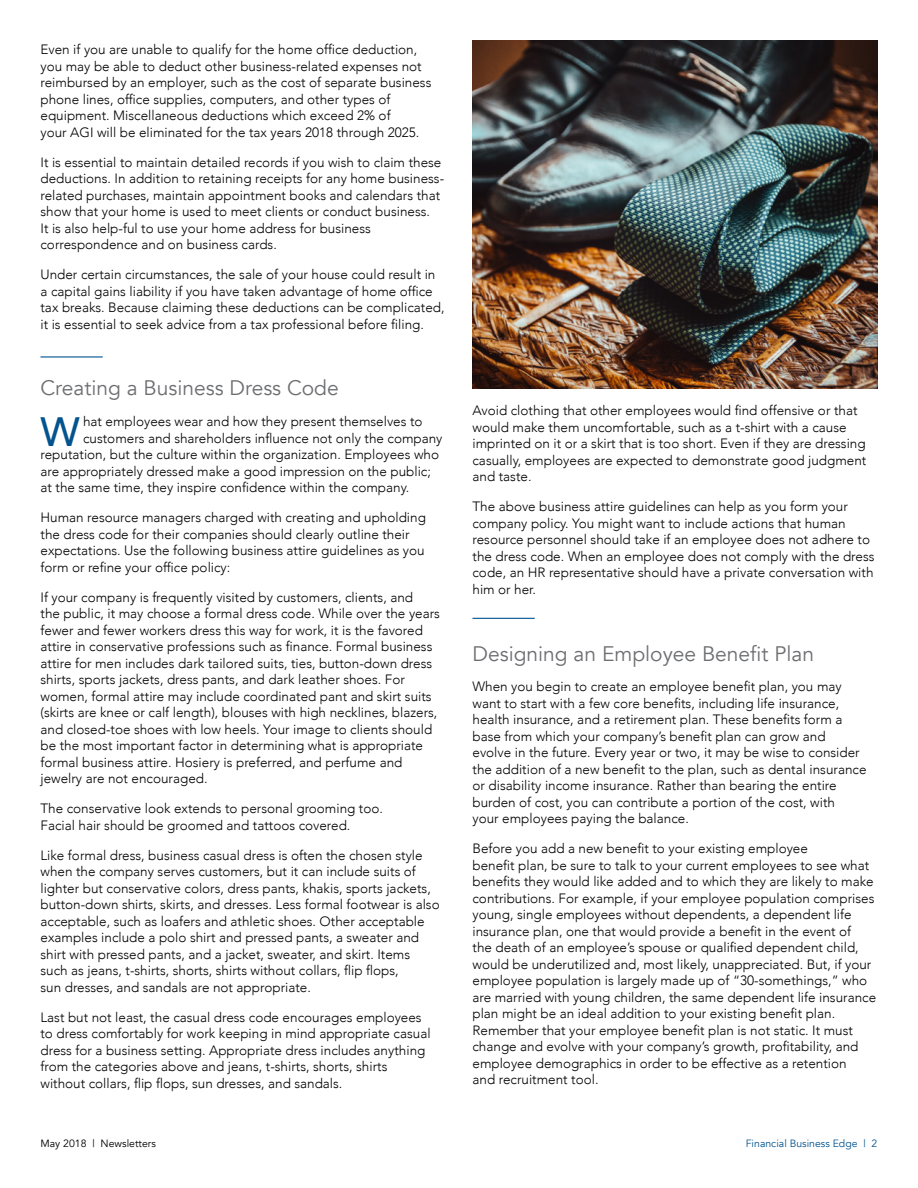
<style>
.page{position:relative;width:918px;height:1188px;background:#fff}
.page>*{position:absolute;margin:0;border:0;box-sizing:border-box;transform-origin:0 0}
.Drop_Cap_Paragraph{font:500 40.95px "Avenir";color:#03538e}
.Section_H2{font:21px "Avenir";color:#6d6e71}
.Paragraph_Style{font:300 13.5px/16.5px "Avenir";color:#000}
.Drop_Cap_Paragraph-2{font:300 13.5px "Avenir";color:#000}
.t1{font:10.5px "Avenir";color:#03538e}
.t2{font:10.5px "Avenir";color:#000}
</style>
<div class="page">
<img style="left:472px;top:40px;width:406px;height:349px">
<hr style="left:40px;top:356px;width:63px;height:2px;background:#03538e">
<hr style="left:472px;top:618px;width:63px;height:1px;background:#03538e">
<p class="Paragraph_Style" style="left:40px;top:41px;width:392px">Even if you are unable to qualify for the home office deduction, you may be able to deduct other business-related expenses not reimbursed by an employer, such as the cost of separate business phone lines, office supplies, computers, and other types of equipment. Miscellaneous deductions which exceed 2% of<br>your AGI will be eliminated for the tax years 2018 through 2025.</p>
<p class="Paragraph_Style" style="left:40px;top:154px;width:405px">It is essential to maintain detailed records if you wish to claim these deductions. In addition to retaining receipts for any home business&shy;related purchases, maintain appointment books and calendars that show that your home is used to meet clients or conduct business.<br>It is also help-ful to use your home address for business correspondence and on business cards.</p>
<p class="Paragraph_Style" style="left:40px;top:266px;width:406px">Under certain circumstances, the sale of your house could result in a capital gains liability if you have taken advantage of home office tax breaks. Because claiming these deductions can be complicated, it is essential to seek advice from a tax professional before filing.</p>
<p class="Section_H2" style="left:40px;top:376px;width:300px">Creating a Business Dress Code</p>
<p class="Drop_Cap_Paragraph" style="left:40px;top:396px;width:41px">W</p>
<p class="Drop_Cap_Paragraph-2" style="left:83px;top:413px;width:341px">hat employees wear and how they present themselves to</p>
<p class="Drop_Cap_Paragraph-2" style="left:83px;top:430px;width:361px">customers and shareholders influence not only the company</p>
<p class="Drop_Cap_Paragraph-2" style="left:40px;top:446px;width:400px">reputation, but the culture within the organization. Employees who</p>
<p class="Drop_Cap_Paragraph-2" style="left:40px;top:463px;width:392px">are appropriately dressed make a good impression on the public;</p>
<p class="Drop_Cap_Paragraph-2" style="left:40px;top:479px;width:370px">at the same time, they inspire confidence within the company.</p>
<p class="Paragraph_Style" style="left:40px;top:509px;width:387px">Human resource managers charged with creating and upholding the dress code for their companies should clearly outline their expectations. Use the following business attire guidelines as you form or refine your office policy:</p>
<p class="Paragraph_Style" style="left:40px;top:589px;width:401px">If your company is frequently visited by customers, clients, and<br>the public, it may choose a formal dress code. While over the years fewer and fewer workers dress this way for work, it is the favored attire in conservative professions such as finance. Formal business attire for men includes dark tailored suits, ties, button-down dress shirts, sports jackets, dress pants, and dark leather shoes. For women, formal attire may include coordinated pant and skirt suits (skirts are knee or calf length), blouses with high necklines, blazers, and closed-toe shoes with low heels. Your image to clients should be the most important factor in determining what is appropriate formal business attire. Hosiery is preferred, and perfume and jewelry are not encouraged.</p>
<p class="Paragraph_Style" style="left:40px;top:800px;width:344px">The conservative look extends to personal grooming too.<br>Facial hair should be groomed and tattoos covered.</p>
<p class="Paragraph_Style" style="left:40px;top:847px;width:401px">Like formal dress, business casual dress is often the chosen style when the company serves customers, but it can include suits of lighter but conservative colors, dress pants, khakis, sports jackets, button-down shirts, skirts, and dresses. Less formal footwear is also acceptable, such as loafers and athletic shoes. Other acceptable examples include a polo shirt and pressed pants, a sweater and shirt with pressed pants, and a jacket, sweater, and skirt. Items such as jeans, t-shirts, shorts, shirts without collars, flip flops,<br>sun dresses, and sandals are not appropriate.</p>
<p class="Paragraph_Style" style="left:40px;top:1009px;width:392px">Last but not least, the casual dress code encourages employees to dress comfortably for work keeping in mind appropriate casual dress for a business setting. Appropriate dress includes anything from the categories above and jeans, t-shirts, shorts, shirts without collars, flip flops, sun dresses, and sandals.</p>
<p class="Paragraph_Style" style="left:472px;top:402px;width:395px">Avoid clothing that other employees would find offensive or that would make them uncomfortable, such as a t-shirt with a cause imprinted on it or a skirt that is too short. Even if they are dressing casually, employees are expected to demonstrate good judgment and taste.</p>
<p class="Paragraph_Style" style="left:472px;top:498px;width:404px">The above business attire guidelines can help as you form your company policy. You might want to include actions that human resource personnel should take if an employee does not adhere to the dress code. When an employee does not comply with the dress code, an HR representative should have a private conversation with him or her.</p>
<p class="Section_H2" style="left:472px;top:641px;width:343px">Designing an Employee Benefit Plan</p>
<p class="Paragraph_Style" style="left:472px;top:678px;width:396px">When you begin to create an employee benefit plan, you may want to start with a few core benefits, including life insurance, health insurance, and a retirement plan. These benefits form a base from which your company’s benefit plan can grow and evolve in the future. Every year or two, it may be wise to consider the addition of a new benefit to the plan, such as dental insurance or disability income insurance. Rather than bearing the entire burden of cost, you can contribute a portion of the cost, with<br>your employees paying the balance.</p>
<p class="Paragraph_Style" style="left:472px;top:840px;width:405px">Before you add a new benefit to your existing employee<br>benefit plan, be sure to talk to your current employees to see what benefits they would like added and to which they are likely to make contributions. For example, if your employee population comprises young, single employees without dependents, a dependent life insurance plan, one that would provide a benefit in the event of<br>the death of an employee’s spouse or qualified dependent child, would be underutilized and, most likely, unappreciated. But, if your employee population is largely made up of “30-somethings,” who are married with young children, the same dependent life insurance plan might be an ideal addition to your existing benefit plan.<br>Remember that your employee benefit plan is not static. It must change and evolve with your company’s growth, profitability, and employee demographics in order to be effective as a retention<br>and recruitment tool.</p>
<p class="t2" style="left:40px;top:1137px;width:117px">May 2018 | Newsletters</p>
<p class="t1" style="left:746px;top:1137px;width:133px">Financial Business Edge | 2</p>
</div>
